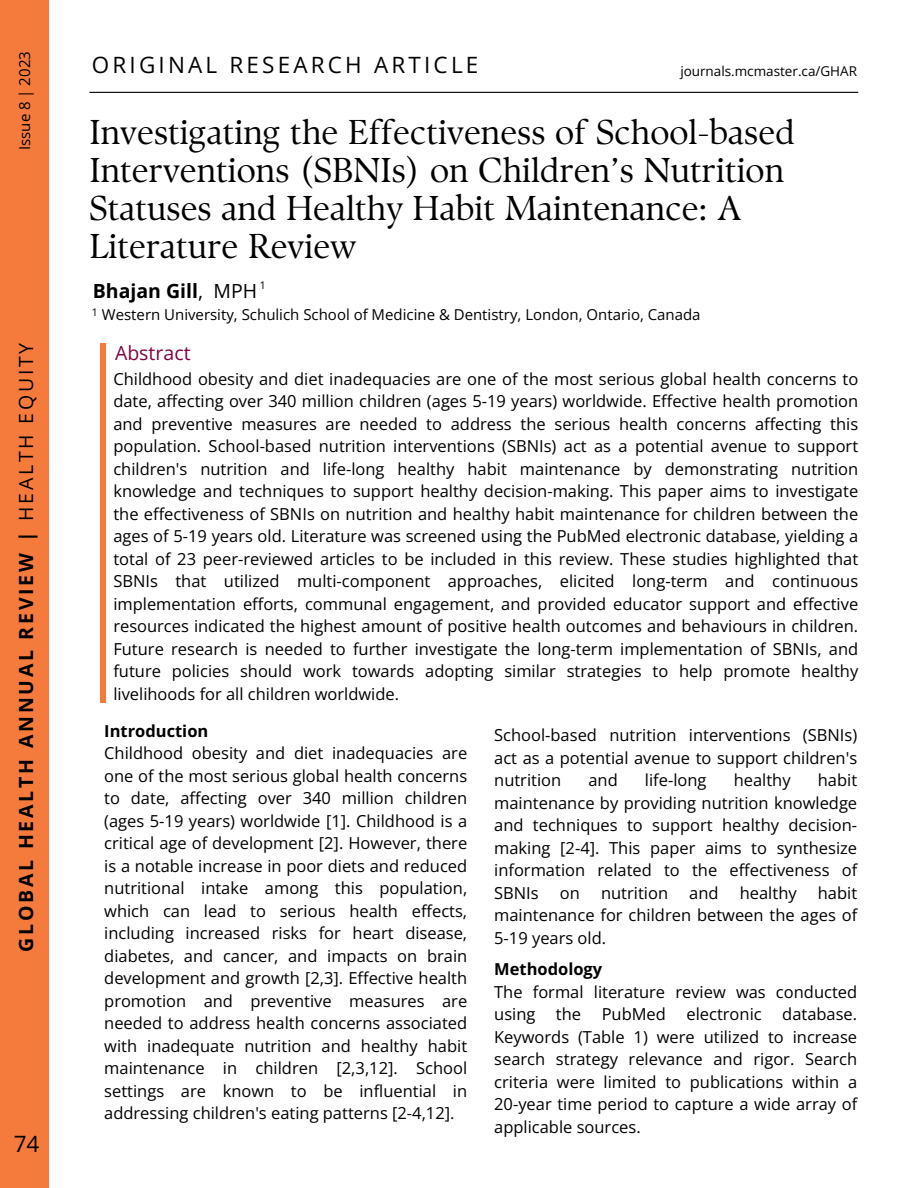
<style>
.page{position:relative;width:918px;height:1188px;background:#fff}
.page>*{position:absolute;margin:0;border:0;box-sizing:border-box;transform-origin:0 0}
.t1{font:34.5px/38.2px "TY Serif D";color:#000}
.t2{font:22.5px "Open Sans";letter-spacing:.14em;color:#000}
.t3{font:700 19.5px "Open Sans";letter-spacing:.14em;color:#000}
.t4{font:700 19.5px "Open Sans";color:#000}
.t5{font:19.5px "Open Sans";color:#800240}
.t6{font:16.5px/22.5px "Open Sans";color:#000;text-align:justify}
.t7{font:700 16.5px "Open Sans";color:#000}
.t8{font:15px "Open Sans";color:#000}
.t9{font:13.5px "Open Sans";color:#000}
.t10{font:10.5px "Open Sans";color:#000}
.s1{font-weight:400}
</style>
<div class="page">
<div style="left:0;top:0;width:49px;height:1188px;background:#f57b3c"></div>
<div style="left:101px;top:344px;width:5px;height:359px;background:#f57b3c"></div>
<hr style="left:89px;top:92px;width:769px;height:1px;background:#000">
<p class="t8" style="left:14px;top:150px;width:100px;rotate:-90deg">Issue 8 | 2023</p>
<p class="t3" style="left:12px;top:952px;width:611px;rotate:-90deg">GLOBAL HEALTH ANNUAL REVIEW | <span class="s1">HEALTH EQUITY</span></p>
<p class="t2" style="left:14px;top:1128px;width:27px">74</p>
<p class="t2" style="left:92px;top:49px;width:388px">ORIGINAL RESEARCH ARTICLE</p>
<p class="t9" style="left:680px;top:61px;width:178px">journals.mcmaster.ca/GHAR</p>
<p class="t1" style="left:89px;top:113px;width:707px">Investigating the Effectiveness of School-based Interventions (SBNIs) on Children’s Nutrition Statuses and Healthy Habit Maintenance: A Literature Review</p>
<p class="t10" style="left:260px;top:278px;width:7px">1</p>
<p class="t4" style="left:93px;top:277px;width:166px">Bhajan Gill<span class="s1">, MPH</span></p>
<p class="t10" style="left:92px;top:304px;width:7px">1</p>
<p class="t8" style="left:102px;top:304px;width:600px">Western University, Schulich School of Medicine &amp; Dentistry, London, Ontario, Canada</p>
<p class="t5" style="left:115px;top:339px;width:77px">Abstract</p>
<p class="t6" style="left:113px;top:367px;width:746px">Childhood obesity and diet inadequacies are one of the most serious global health concerns to date, affecting over 340 million children (ages 5-19 years) worldwide. Effective health promotion and preventive measures are needed to address the serious health concerns affecting this population. School-based nutrition interventions (SBNIs) act as a potential avenue to support children's nutrition and life-long healthy habit maintenance by demonstrating nutrition knowledge and techniques to support healthy decision-making. This paper aims to investigate the effectiveness of SBNIs on nutrition and healthy habit maintenance for children between the ages of 5-19 years old. Literature was screened using the PubMed electronic database, yielding a total of 23 peer-reviewed articles to be included in this review. These studies highlighted that SBNIs that utilized multi-component approaches, elicited long-term and continuous implementation efforts, communal engagement, and provided educator support and effective resources indicated the highest amount of positive health outcomes and behaviours in children.<br>Future research is needed to further investigate the long-term implementation of SBNIs, and future policies should work towards adopting similar strategies to help promote healthy livelihoods for all children worldwide.</p>
<p class="t7" style="left:104px;top:719px;width:106px">Introduction</p>
<p class="t6" style="left:104px;top:742px;width:365px">Childhood obesity and diet inadequacies are one of the most serious global health concerns to date, affecting over 340 million children (ages 5-19 years) worldwide [1]. Childhood is a critical age of development [2]. However, there is a notable increase in poor diets and reduced nutritional intake among this population, which can lead to serious health effects, including increased risks for heart disease, diabetes, and cancer, and impacts on brain development and growth [2,3]. Effective health promotion and preventive measures are needed to address health concerns associated with inadequate nutrition and healthy habit maintenance in children [2,3,12]. School settings are known to be influential in addressing children's eating patterns [2-4,12].</p>
<p class="t6" style="left:494px;top:724px;width:365px">School-based nutrition interventions (SBNIs) act as a potential avenue to support children's nutrition</p>
<p class="t6" style="left:588px;top:769px;width:31px">and</p>
<p class="t6" style="left:645px;top:769px;width:63px">life-long</p>
<p class="t6" style="left:734px;top:769px;width:58px">healthy</p>
<p class="t6" style="left:494px;top:769px;width:365px;text-indent:324px">habit maintenance by providing nutrition knowledge and techniques to support healthy decision&shy;making [2-4]. This paper aims to synthesize information related to the effectiveness of SBNIs</p>
<p class="t6" style="left:494px;top:881px;width:365px;text-indent:324px">habit maintenance for children between the ages of 5-19 years old.</p>
<p class="t7" style="left:494px;top:958px;width:110px">Methodology</p>
<p class="t6" style="left:494px;top:980px;width:365px">The formal literature review was conducted using the PubMed electronic database.<br>Keywords (Table 1) were utilized to increase search strategy relevance and rigor. Search criteria were limited to publications within a 20-year time period to capture a wide array of applicable sources.</p>
<p class="t6" style="left:560px;top:881px;width:22px">on</p>
<p class="t6" style="left:601px;top:881px;width:69px">nutrition</p>
<p class="t6" style="left:689px;top:881px;width:31px">and</p>
<p class="t6" style="left:740px;top:881px;width:58px">healthy</p>
</div>
